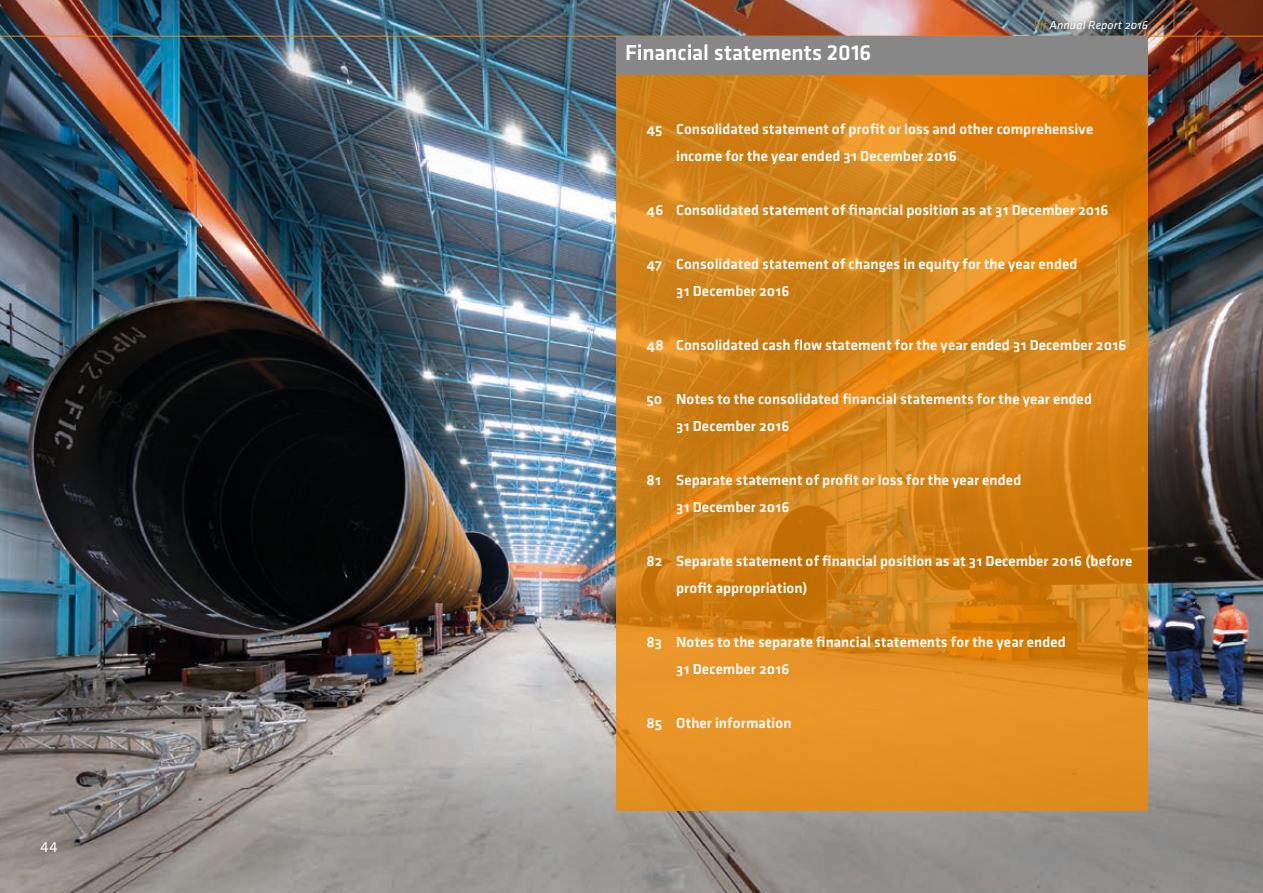
<style>
.page{position:relative;width:1263px;height:893px;background:#fff}
.page>*{position:absolute;margin:0;border:0;box-sizing:border-box;transform-origin:0 0}
.t1{font:500 22.5px "Klavika";letter-spacing:-.005em;color:#fff}
.t2{font:500 15px/27px "Klavika";letter-spacing:.005em;color:#fff}
.t3{font:15px "Klavika";color:#fff}
.t4{font:italic 12px "Klavika";letter-spacing:.015em;color:#fff}
.s1{font-weight:300;color:#f18800}
</style>
<div class="page">
<img style="left:0;top:0;width:1263px;height:893px">
<hr style="left:0;top:36px;width:1263px;height:1px;background:#f18800">
<div style="left:1028px;top:14px;width:126px;height:24px;background:#1d1d1b;opacity:.75"></div>
<div style="left:617px;top:36px;width:531px;height:39px;background:#878787"></div>
<svg style="left:617px;top:75px;width:531px;height:735px;background:#d88519"></svg>
<p class="t3" style="left:41px;top:837px;width:18px">44</p>
<h1 class="t1" style="left:625px;top:37px;width:248px">Financial statements 2016</h1>
<p class="t4" style="left:1034px;top:18px;width:116px"><span class="s1">Sif</span> Annual Report 2016</p>
<p class="t2" style="left:676px;top:115px;width:419px;text-indent:-30px">45 Consolidated statement of profit or loss and other comprehensive income for the year ended 31 December 2016</p>
<p class="t2" style="left:646px;top:196px;width:464px">46 Consolidated statement of financial position as at 31 December 2016</p>
<p class="t2" style="left:676px;top:250px;width:403px;text-indent:-30px">47 Consolidated statement of changes in equity for the year ended<br>31 December 2016</p>
<p class="t2" style="left:646px;top:331px;width:482px">48 Consolidated cash flow statement for the year ended 31 December 2016</p>
<p class="t2" style="left:676px;top:385px;width:417px;text-indent:-30px">50 Notes to the consolidated financial statements for the year ended<br>31 December 2016</p>
<p class="t2" style="left:676px;top:466px;width:347px;text-indent:-30px">81 Separate statement of profit or loss for the year ended<br>31 December 2016</p>
<p class="t2" style="left:676px;top:547px;width:458px;text-indent:-30px">82 Separate statement of financial position as at 31 December 2016 (before profit appropriation)</p>
<p class="t2" style="left:676px;top:628px;width:391px;text-indent:-30px">83 Notes to the separate financial statements for the year ended<br>31 December 2016</p>
<p class="t2" style="left:646px;top:709px;width:147px">85 Other information</p>
</div>
